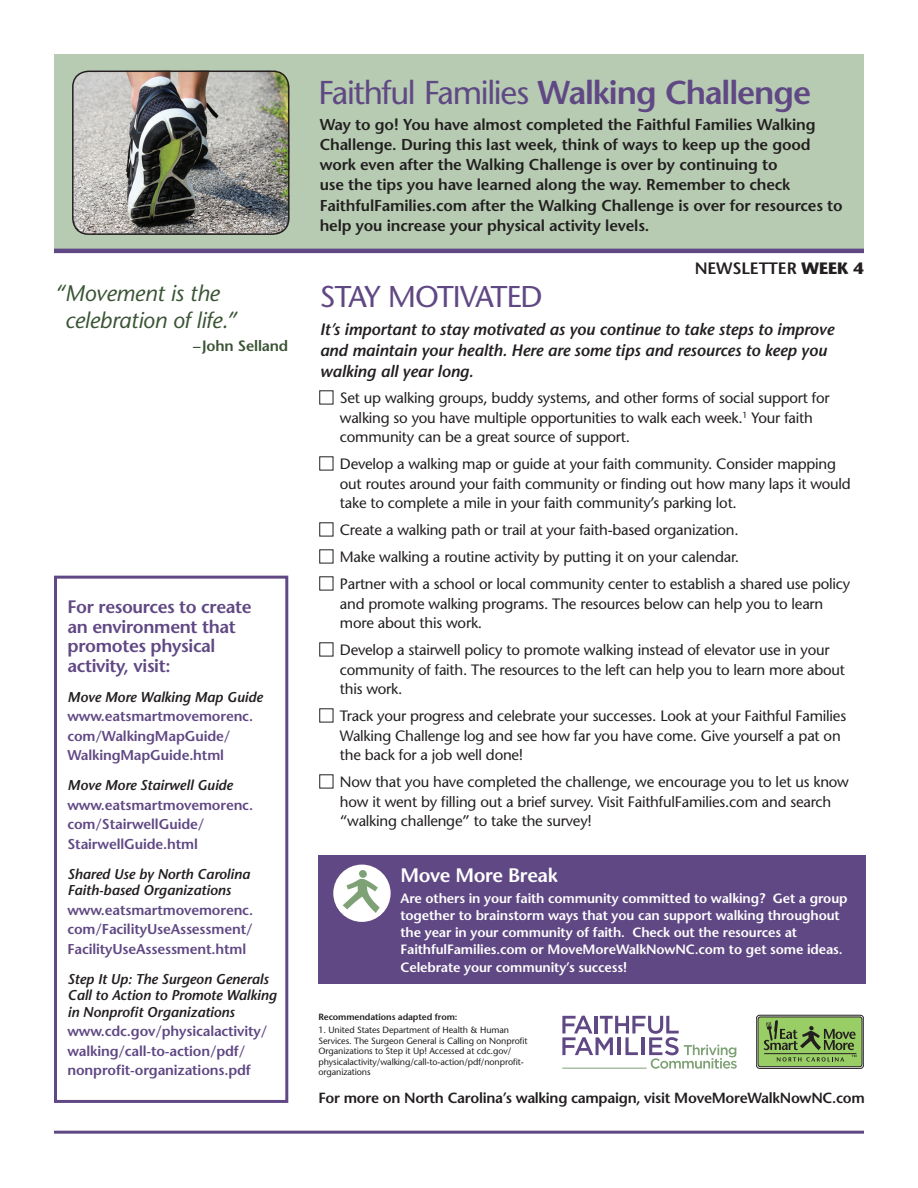
<style>
.page{position:relative;width:918px;height:1188px;background:#fff}
.page>*{position:absolute;margin:0;border:0;box-sizing:border-box;transform-origin:0 0}
.t1{font:33px "Stone Sans";letter-spacing:-.04em;color:#604884}
.t2{font:30px "Stone Sans";letter-spacing:-.04em;color:#604884}
.t3{font:italic 22.5px/27px "Stone Sans";letter-spacing:-.01em;color:#3a5435}
.t4{font:600 19.5px "Stone Sans";letter-spacing:-.02em;color:#fff}
.t5{font:600 18px/19.5px "Stone Sans";letter-spacing:-.02em;color:#604884}
.t6{font:italic 600 16.5px/21px "Stone Sans";letter-spacing:-.01em;color:#231f20}
.t7{font:600 16.5px "Stone Sans";letter-spacing:-.01em;color:#231f20}
.t8{font:600 15.75px/20.2px "Stone Sans";letter-spacing:-.01em;color:#231f20}
.t9{font:15px/19.5px "Stone Sans";letter-spacing:-.015em;color:#231f20}
.t10{font:600 15px "Stone Sans";letter-spacing:-.01em;color:#3a5435}
.t11{font:600 14.7px "Stone Sans";letter-spacing:-.02em;color:#231f20}
.t12{font:600 14.25px/19.5px "Stone Sans";letter-spacing:-.01em;color:#604884}
.t13{font:italic 600 14.25px/16.5px "Stone Sans";letter-spacing:-.01em;color:#231f20}
.t14{font:600 13.5px/17.2px "Stone Sans";letter-spacing:-.01em;color:#fff}
.t15{font:9px/10.5px "Stone Sans";letter-spacing:-.01em;color:#231f20}
.t16{font:600 9px "Stone Sans";letter-spacing:-.01em;color:#231f20}
.s1{font-weight:600}
.s2{font-weight:700}
</style>
<div class="page">
<div style="left:54px;top:54px;width:810px;height:197px;background:#b6cbb2"></div>
<img style="left:72px;top:71px;width:217px;height:164px">
<div style="left:72px;top:71px;width:217px;height:164px;border:2px solid #231f20;border-radius:16px"></div>
<div style="left:318px;top:855px;width:548px;height:129px;background:#604884"></div>
<hr style="left:54px;top:249px;width:810px;height:4px;background:#604884">
<div style="left:319px;top:390px;width:14px;height:14px;border:1px solid #231f20"></div>
<div style="left:319px;top:456px;width:14px;height:14px;border:1px solid #231f20"></div>
<div style="left:319px;top:522px;width:14px;height:14px;border:1px solid #231f20"></div>
<div style="left:319px;top:549px;width:14px;height:14px;border:1px solid #231f20"></div>
<div style="left:319px;top:576px;width:14px;height:14px;border:1px solid #231f20"></div>
<div style="left:319px;top:642px;width:14px;height:14px;border:1px solid #231f20"></div>
<div style="left:319px;top:708px;width:14px;height:14px;border:1px solid #231f20"></div>
<div style="left:319px;top:774px;width:14px;height:14px;border:1px solid #231f20"></div>
<hr style="left:54px;top:1131px;width:810px;height:3px;background:#604884">
<div style="left:333px;top:865px;width:58px;height:57px;background:#fff;border-radius:50%"></div>
<div style="left:359px;top:870px;width:8px;height:8px;background:#7ea175;border-radius:50%"></div>
<svg style="left:343px;top:879px;width:37px;height:34px"></svg>
<div style="left:54px;top:576px;width:234px;height:527px;border:3px solid #604884"></div>
<div style="left:756px;top:1015px;width:108px;height:54px;border:1px solid #231f20;border-radius:4px"></div>
<div style="left:758px;top:1017px;width:104px;height:50px;background:#99cd65;border-radius:2px"></div>
<div style="left:758px;top:1017px;width:104px;height:50px;border:1px solid #231f20;border-radius:2px"></div>
<svg style="left:764px;top:1020px;width:92px;height:42px"></svg>
<svg style="left:562px;top:1016px;width:175px;height:53px"></svg>
<hr style="left:562px;top:1068px;width:85px;height:1px;background:#7ea175">
<h3 class="t3" style="left:65px;top:280px;width:173px;text-indent:-11px">“Movement is the celebration of life.”</h3>
<p class="t10" style="left:193px;top:336px;width:97px">–John Selland</p>
<p class="t5" style="left:68px;top:597px;width:186px">For resources to create an environment that promotes physical activity, visit:</p>
<p class="t13" style="left:68px;top:688px;width:197px">Move More Walking Map Guide</p>
<p class="t12" style="left:68px;top:706px;width:187px">www.eatsmartmovemorenc. com/WalkingMapGuide/<br>WalkingMapGuide.html</p>
<p class="t13" style="left:68px;top:777px;width:167px">Move More Stairwell Guide</p>
<p class="t12" style="left:68px;top:795px;width:187px">www.eatsmartmovemorenc. com/StairwellGuide/<br>StairwellGuide.html</p>
<p class="t13" style="left:68px;top:865px;width:184px">Shared Use by North Carolina<br>Faith-based Organizations</p>
<p class="t12" style="left:68px;top:900px;width:187px;text-align:justify">www.eatsmartmovemorenc. com/FacilityUseAssessment/ FacilityUseAssessment.html</p>
<p class="t13" style="left:68px;top:970px;width:211px">Step It Up: The Surgeon Generals<br>Call to Action to Promote Walking in Nonprofit Organizations</p>
<p class="t12" style="left:68px;top:1021px;width:202px">www.cdc.gov/physicalactivity/ walking/call-to-action/pdf/ nonprofit-organizations.pdf</p>
<h1 class="t1" style="left:318px;top:72px;width:494px">Faithful Families <span class="s1">Walking Challenge</span></h1>
<p class="t8" style="left:320px;top:114px;width:525px">Way to go! You have almost completed the Faithful Families Walking Challenge. During this last week, think of ways to keep up the good work even after the Walking Challenge is over by continuing to<br>use the tips you have learned along the way. Remember to check FaithfulFamilies.com after the Walking Challenge is over for resources to help you increase your physical activity levels.</p>
<p class="t7" style="left:695px;top:258px;width:171px">NEWSLETTER <span class="s2">WEEK 4</span></p>
<h2 class="t2" style="left:320px;top:278px;width:224px">STAY MOTIVATED</h2>
<p class="t6" style="left:320px;top:319px;width:516px">It’s important to stay motivated as you continue to take steps to improve and maintain your health. Here are some tips and resources to keep you walking all year long.</p>
<p class="t9" style="left:340px;top:388px;width:491px">Set up walking groups, buddy systems, and other forms of social support for walking so you have multiple opportunities to walk each week.<sup>1</sup> Your faith community can be a great source of support.</p>
<p class="t9" style="left:340px;top:454px;width:512px">Develop a walking map or guide at your faith community. Consider mapping out routes around your faith community or finding out how many laps it would take to complete a mile in your faith community’s parking lot.</p>
<p class="t9" style="left:340px;top:516px;width:512px;line-height:27px">Create a walking path or trail at your faith-based organization.<br>Make walking a routine activity by putting it on your calendar.<br>Partner with a school or local community center to establish a shared use policy</p>
<p class="t9" style="left:340px;top:594px;width:485px">and promote walking programs. The resources below can help you to learn more about this work.</p>
<p class="t9" style="left:340px;top:640px;width:507px">Develop a stairwell policy to promote walking instead of elevator use in your community of faith. The resources to the left can help you to learn more about this work.</p>
<p class="t9" style="left:340px;top:706px;width:508px">Track your progress and celebrate your successes. Look at your Faithful Families<br>Walking Challenge log and see how far you have come. Give yourself a pat on the back for a job well done!</p>
<p class="t9" style="left:340px;top:772px;width:511px">Now that you have completed the challenge, we encourage you to let us know how it went by filling out a brief survey. Visit FaithfulFamilies.com and search “walking challenge” to take the survey!</p>
<h3 class="t4" style="left:400px;top:863px;width:159px">Move More Break</h3>
<p class="t14" style="left:400px;top:889px;width:449px">Are others in your faith community committed to walking? Get a group together to brainstorm ways that you can support walking throughout the year in your community of faith. Check out the resources at FaithfulFamilies.com or MoveMoreWalkNowNC.com to get some ideas.<br>Celebrate your community’s success!</p>
<p class="t16" style="left:318px;top:1011px;width:140px">Recommendations adapted from:</p>
<p class="t15" style="left:318px;top:1025px;width:211px">1. United States Department of Health &amp; Human Services. The Surgeon General is Calling on Nonprofit Organizations to Step it Up! Accessed at cdc.gov/ physicalactivity/walking/call-to-action/pdf/nonprofit&shy;organizations</p>
<p class="t11" style="left:318px;top:1089px;width:548px">For more on North Carolina’s walking campaign, visit MoveMoreWalkNowNC.com</p>
</div>
